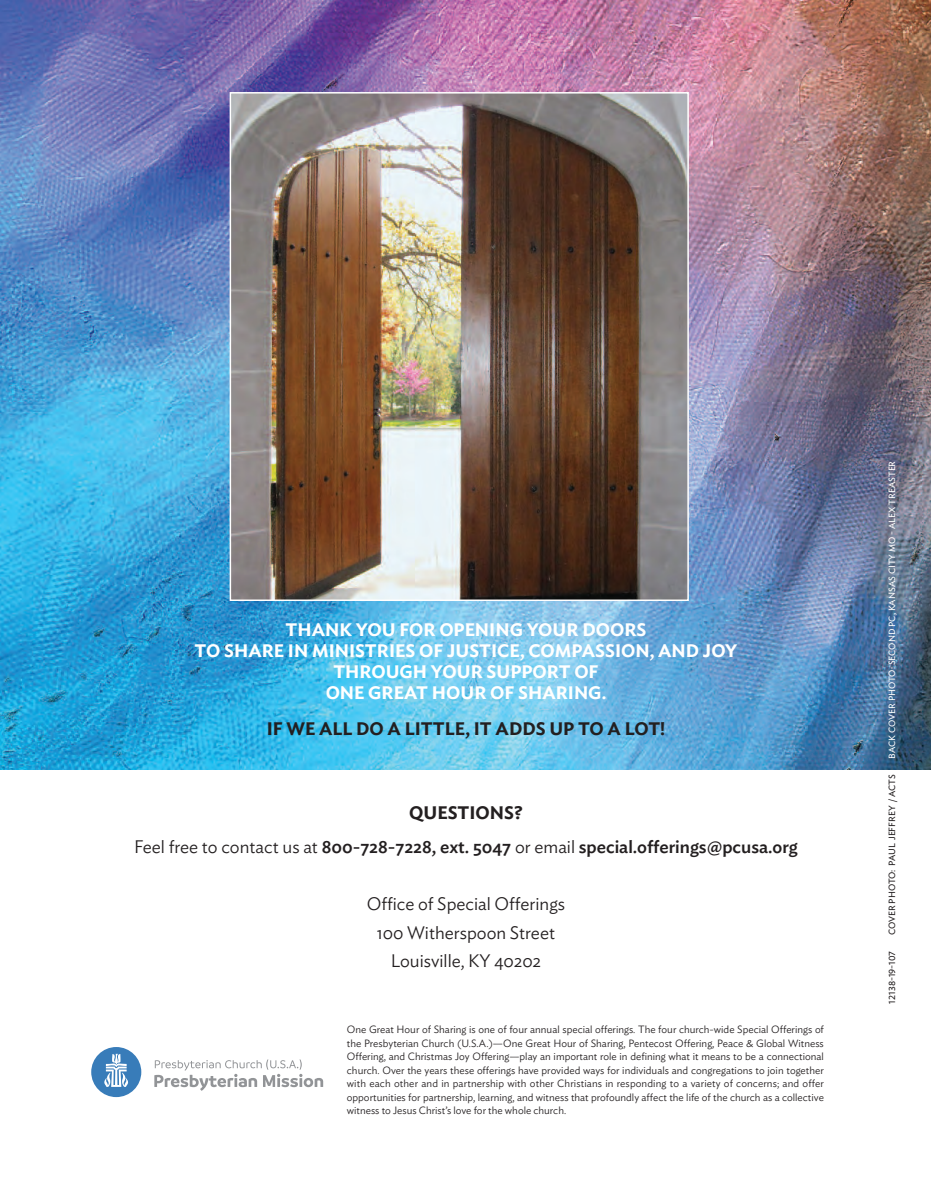
<style>
.page{position:relative;width:932px;height:1202px;background:#fff}
.page>*{position:absolute;margin:0;border:0;box-sizing:border-box;transform-origin:0 0}
.t1{font:600 18px/21px "Ideal Sans";color:#fff;text-align:center}
.t2{font:500 18px/34.5px "Ideal Sans";color:#231f20;text-align:center}
.t3{font:300 18px/28.5px "Ideal Sans";color:#231f20;text-align:center}
.t4{font:600 18px "Ideal Sans";color:#231f20}
.t5{font:300 10.5px/13.5px "Ideal Sans";color:#231f20;text-align:justify}
.t6{font:9px "Ideal Sans";color:#fff}
.t7{font:9px "Ideal Sans";color:#231f20}
.t8{font:9px "Ideal Sans";letter-spacing:.04em;color:#231f20}
.s1{font-weight:600}
.s2{font-weight:300}
</style>
<div class="page">
<img style="left:0;top:0;width:930px;height:770px">
<img style="left:233px;top:95px;width:452px;height:503px">
<div style="left:230px;top:92px;width:458px;height:509px;border:2px solid #fff"></div>
<svg style="left:154px;top:1059px;width:169px;height:31px"></svg>
<div style="left:91px;top:1047px;width:50px;height:50px;background:#387cb9;border-radius:50%"></div>
<svg style="left:104px;top:1053px;width:24px;height:33px"></svg>
<h1 class="t1" style="left:195px;top:621px;width:544px">THANK YOU FOR OPENING YOUR DOORS<br>TO SHARE IN MINISTRIES OF JUSTICE, COMPASSION, AND JOY THROUGH YOUR SUPPORT OF<br>ONE GREAT HOUR OF SHARING.</h1>
<h1 class="t4" style="left:267px;top:722px;width:400px">IF WE ALL DO A LITTLE, IT ADDS UP TO A LOT!</h1>
<h1 class="t2" style="left:134px;top:797px;width:665px"><span class="s1">QUESTIONS?<br></span><span class="s2">feel free to contact us at</span> 800-728-7228, ext. 5047 <span class="s2">or email</span> special.offerings@pcusa.org</h1>
<h1 class="t3" style="left:367px;top:891px;width:200px">Office of Special Offerings<br>100 witherspoon Street louisville, Ky 40202</h1>
<p class="t5" style="left:347px;top:1024px;width:478px">One Great Hour of Sharing is one of four annual special offerings. The four church-wide Special Offerings of the presbyterian church (u.S.a.)—One Great Hour of Sharing, pentecost Offering, peace &amp; Global witness Offering, and christmas Joy Offering—play an important role in defining what it means to be a connectional church. Over the years these offerings have provided ways for individuals and congregations to join together with each other and in partnership with other christians in responding to a variety of concerns; and offer opportunities for partnership, learning, and witness that profoundly affect the life of the church as a collective witness to Jesus christ’s love for the whole church.</p>
<p class="t6" style="left:888px;top:758px;width:299px;rotate:-90deg">baCK Cover photo: seCond pC, Kansas CIty mo - alex treaster</p>
<p class="t7" style="left:888px;top:935px;width:163px;rotate:-90deg">Cover photo: paul Jeffrey / aCts</p>
<p class="t8" style="left:888px;top:1003px;width:54px;rotate:-90deg">12138-19-107</p>
</div>
